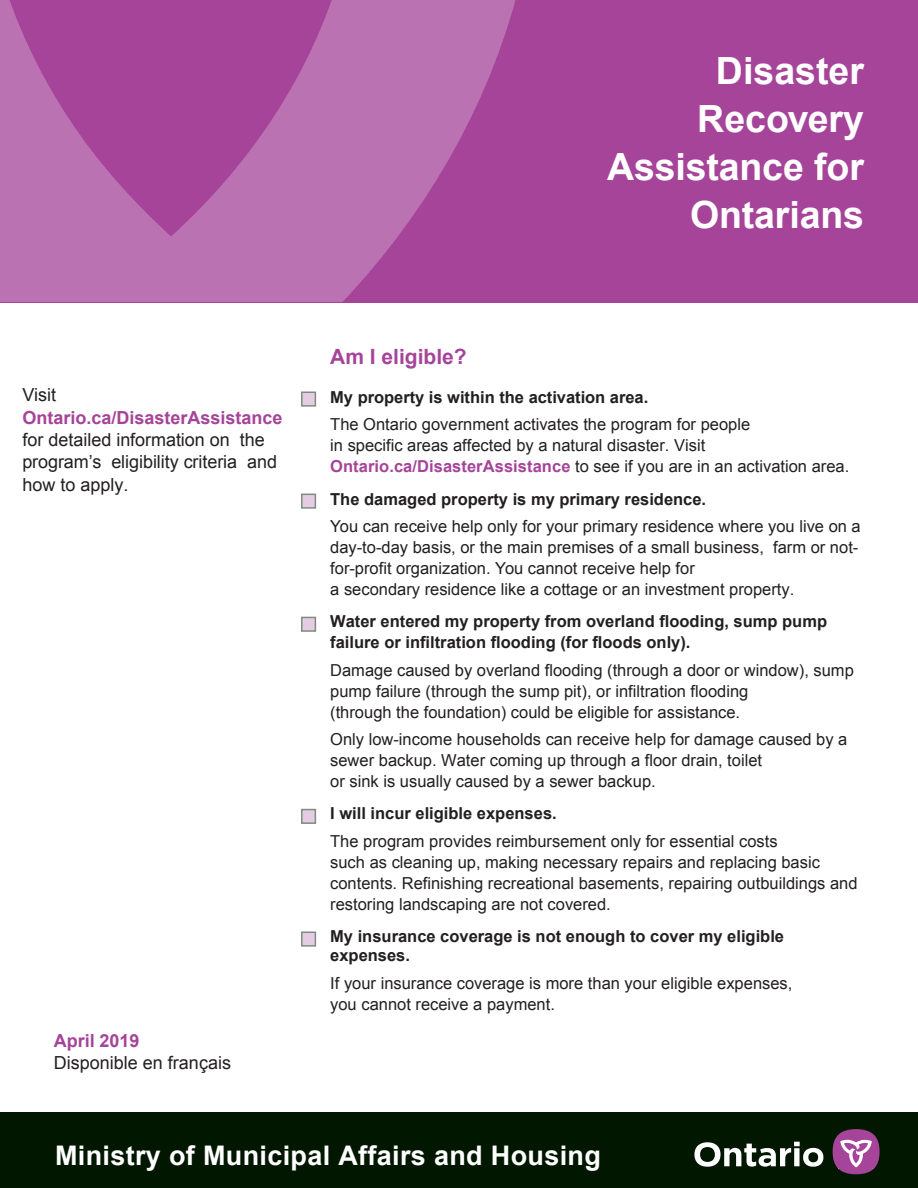
<style>
.page{position:relative;width:918px;height:1188px;background:#fff}
.page>*{position:absolute;margin:0;border:0;box-sizing:border-box;transform-origin:0 0}
.t1{font:700 37.5px/48px "Arial";letter-spacing:-.005em;color:#fff;text-align:right}
.t2{font:700 27px "Arial";letter-spacing:.01em;color:#fff}
.t3{font:700 21px "Arial";color:#a54499}
.t4{font:18px/22.5px "Arial";color:#231f20}
.t5{font:16.5px/21px "Arial";color:#231f20}
.t6{font:700 16.5px/21px "Arial";color:#231f20}
.s1{font-weight:700;color:#a54499}
</style>
<div class="page">
<div style="left:0;top:0;width:918px;height:302px;background:#a54499"></div>
<div style="left:0;top:1112px;width:918px;height:76px;background:#021700"></div>
<svg style="left:0;top:0;width:516px;height:302px;fill:#bb72b2"></svg>
<svg style="left:694px;top:1142px;width:129px;height:25px"></svg>
<svg style="left:833px;top:1129px;width:47px;height:45px;background:#97588e"></svg>
<svg style="left:301px;top:392px;width:15px;height:15px"></svg>
<svg style="left:301px;top:494px;width:15px;height:15px"></svg>
<svg style="left:301px;top:617px;width:15px;height:15px"></svg>
<svg style="left:301px;top:809px;width:15px;height:15px"></svg>
<svg style="left:301px;top:932px;width:15px;height:15px"></svg>
<p class="t4" style="left:22px;top:384px;width:262px">Visit<br><span class="s1">Ontario.ca/DisasterAssistance </span>for detailed information on the program’s eligibility criteria and how to apply.</p>
<p class="t4" style="left:54px;top:1030px;width:179px;line-height:21.6px"><span class="s1">April 2019<br></span>Disponible en français</p>
<h1 class="t1" style="left:607px;top:48px;width:258px">Disaster<br>Recovery<br>Assistance for<br>Ontarians</h1>
<h2 class="t3" style="left:330px;top:342px;width:138px">Am I eligible?</h2>
<p class="t6" style="left:330px;top:387px;width:320px">My property is within the activation area.</p>
<p class="t5" style="left:330px;top:414px;width:521px">The Ontario government activates the program for people<br>in specific areas affected by a natural disaster. Visit<br><span class="s1">Ontario.ca/DisasterAssistance</span> to see if you are in an activation area.</p>
<p class="t6" style="left:330px;top:489px;width:377px">The damaged property is my primary residence.</p>
<p class="t5" style="left:330px;top:516px;width:532px">You can receive help only for your primary residence where you live on a day-to-day basis, or the main premises of a small business, farm or not&shy;for-profit organization. You cannot receive help for<br>a secondary residence like a cottage or an investment property.</p>
<p class="t6" style="left:330px;top:611px;width:498px">Water entered my property from overland flooding, sump pump failure or infiltration flooding (for floods only).</p>
<p class="t5" style="left:330px;top:659px;width:525px">Damage caused by overland flooding (through a door or window), sump pump failure (through the sump pit), or infiltration flooding<br>(through the foundation) could be eligible for assistance.</p>
<p class="t5" style="left:330px;top:729px;width:519px">Only low-income households can receive help for damage caused by a sewer backup. Water coming up through a floor drain, toilet<br>or sink is usually caused by a sewer backup.</p>
<p class="t6" style="left:330px;top:803px;width:228px">I will incur eligible expenses.</p>
<p class="t5" style="left:330px;top:830px;width:529px">The program provides reimbursement only for essential costs<br>such as cleaning up, making necessary repairs and replacing basic contents. Refinishing recreational basements, repairing outbuildings and restoring landscaping are not covered.</p>
<p class="t6" style="left:330px;top:926px;width:455px;line-height:19.8px">My insurance coverage is not enough to cover my eligible expenses.</p>
<p class="t5" style="left:330px;top:973px;width:464px">If your insurance coverage is more than your eligible expenses, you cannot receive a payment.</p>
<h2 class="t2" style="left:55px;top:1137px;width:547px">Ministry of Municipal Affairs and Housing</h2>
</div>
